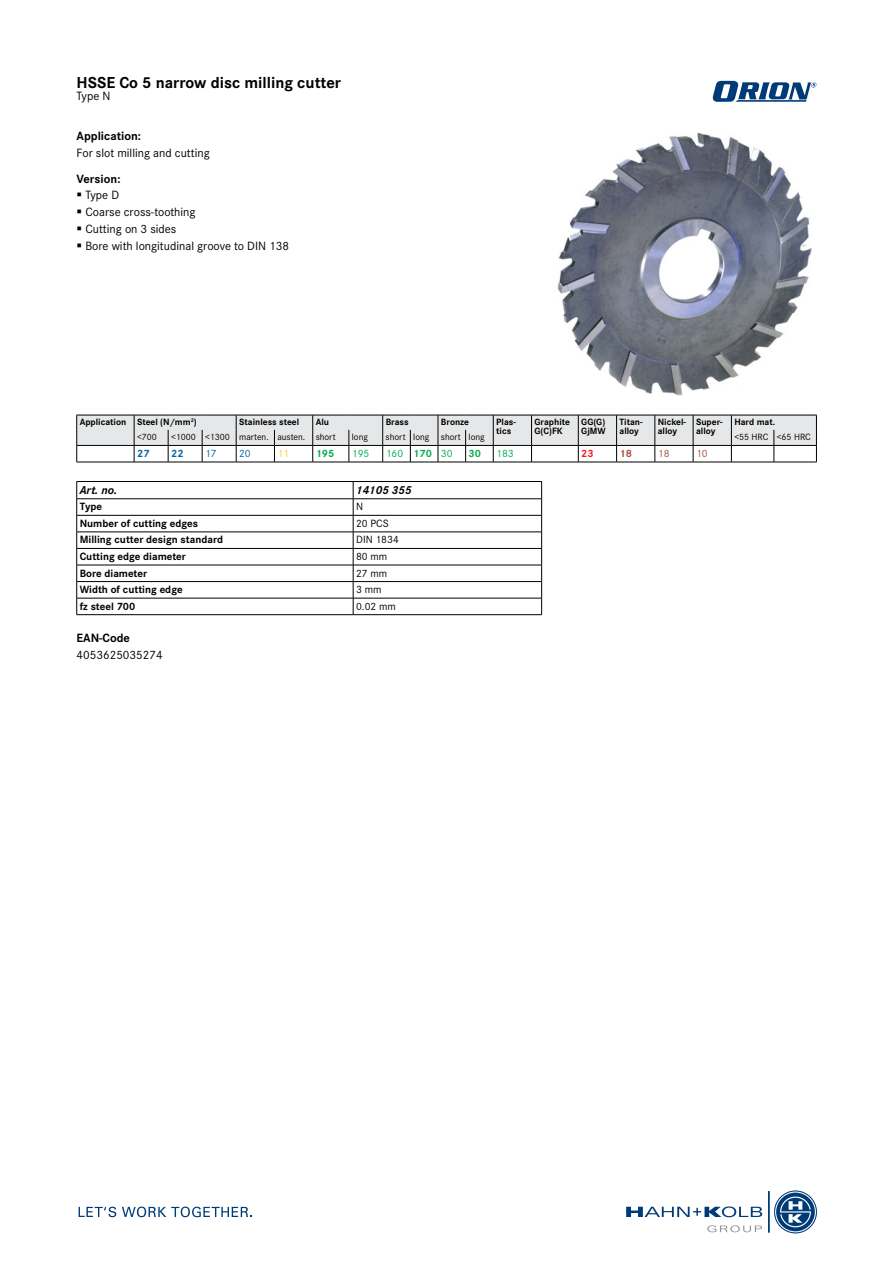
<style>
.page{position:relative;width:893px;height:1263px;background:#fff}
.page>*{position:absolute;margin:0;border:0;box-sizing:border-box;transform-origin:0 0}
.t1{font:700 16.5px "Corporate S Pro";color:#000}
.t2{font:12.45px/16.8px "Corporate S Pro";color:#000}
.t3{font:700 12.45px "Corporate S Pro";color:#000}
.t4{font:12.45px "Corporate S";color:#000}
.t5{font:italic 700 12px "Corporate S Pro";color:#000}
.t6{font:700 10.95px "Corporate S Pro";color:#000}
.t7{font:10.95px "Corporate S Pro";color:#000}
.t8{font:10.95px "Corporate S Pro";color:#00ab4e}
.t9{font:700 10.95px "Corporate S Pro";color:#00ab4e}
.t10{font:700 10.95px "Corporate S Pro";color:#00669b}
.t11{font:10.95px "Corporate S Pro";color:#00669b}
.t12{font:10.95px "Corporate S Pro";color:#aa4e3d}
.t13{font:10.95px "Corporate S Pro";color:#ffcc31}
.t14{font:700 10.95px "Corporate S Pro";color:#ed1d24}
.t15{font:700 10.95px "Corporate S Pro";color:#aa4e3d}
.t16{font:700 9.45px/9.4px "Corporate S Pro";color:#000}
.t17{font:9.45px "Corporate S Pro";color:#000}
.s1{font-weight:700}
</style>
<div class="page">
<img style="left:558px;top:132px;width:253px;height:264px">
<svg style="left:713px;top:81px;width:103px;height:21px"></svg>
<svg style="left:626px;top:1206px;width:136px;height:11px"></svg>
<hr style="left:768px;top:1191px;width:1px;height:41px;background:#003b78">
<svg style="left:775px;top:1191px;width:41px;height:42px"></svg>
<div style="left:774px;top:1191px;width:42px;height:42px;border:2px solid #fff;border-radius:50%"></div>
<div style="left:774px;top:1191px;width:42px;height:42px;border:1px solid #003b78;border-radius:50%"></div>
<svg style="left:707px;top:1225px;width:55px;height:7px"></svg>
<svg style="left:79px;top:1207px;width:37px;height:10px"></svg>
<svg style="left:122px;top:1206px;width:130px;height:11px"></svg>
<svg style="left:76px;top:415px;width:741px;height:48px"></svg>
<hr style="left:774px;top:462px;width:43px;height:1px;background:#000">
<hr style="left:77px;top:481px;width:276px;height:1px;background:#000">
<hr style="left:353px;top:481px;width:189px;height:1px;background:#000">
<hr style="left:77px;top:498px;width:276px;height:1px;background:#000">
<hr style="left:353px;top:498px;width:189px;height:1px;background:#000">
<hr style="left:77px;top:515px;width:276px;height:1px;background:#000">
<hr style="left:353px;top:515px;width:189px;height:1px;background:#000">
<hr style="left:77px;top:532px;width:276px;height:1px;background:#000">
<hr style="left:353px;top:532px;width:189px;height:1px;background:#000">
<hr style="left:77px;top:548px;width:276px;height:1px;background:#000">
<hr style="left:353px;top:548px;width:189px;height:1px;background:#000">
<hr style="left:77px;top:565px;width:276px;height:1px;background:#000">
<hr style="left:353px;top:565px;width:189px;height:1px;background:#000">
<hr style="left:77px;top:581px;width:276px;height:1px;background:#000">
<hr style="left:353px;top:581px;width:189px;height:1px;background:#000">
<hr style="left:77px;top:598px;width:276px;height:1px;background:#000">
<svg style="left:76px;top:482px;width:1px;height:132px"></svg>
<hr style="left:77px;top:614px;width:276px;height:1px;background:#000">
<hr style="left:353px;top:598px;width:189px;height:1px;background:#000">
<svg style="left:353px;top:482px;width:1px;height:132px"></svg>
<svg style="left:541px;top:482px;width:1px;height:132px"></svg>
<hr style="left:353px;top:614px;width:189px;height:1px;background:#000">
<h1 class="t1" style="left:77px;top:69px;width:266px">HSSE Co 5 narrow disc milling cutter</h1>
<h2 class="t4" style="left:77px;top:87px;width:36px">Type N</h2>
<h2 class="t3" style="left:77px;top:126px;width:66px">Application:</h2>
<h2 class="t2" style="left:77px;top:144px;width:135px">For slot milling and cutting</h2>
<h2 class="t3" style="left:77px;top:169px;width:45px">Version:</h2>
<h2 class="t2" style="left:85px;top:186px;width:205px">Type D<br>Coarse cross-toothing<br>Cutting on 3 sides<br>Bore with longitudinal groove to DIN 138</h2>
<p class="t16" style="left:80px;top:416px;width:119px">Application Steel (N/mm<sup>2</sup>)</p>
<p class="t16" style="left:239px;top:416px;width:62px">Stainless steel</p>
<p class="t16" style="left:316px;top:416px;width:15px">Alu</p>
<p class="t16" style="left:386px;top:416px;width:25px">Brass</p>
<p class="t16" style="left:441px;top:416px;width:30px">Bronze</p>
<p class="t16" style="left:496px;top:416px;width:21px">Plas&shy;tics</p>
<p class="t16" style="left:534px;top:416px;width:37px">Graphite<br>G(C)FK</p>
<p class="t16" style="left:581px;top:416px;width:26px">GG(G)<br>GjMW</p>
<p class="t16" style="left:619px;top:416px;width:25px">Titan&shy;alloy</p>
<p class="t16" style="left:658px;top:416px;width:30px">Nickel&shy;alloy</p>
<p class="t16" style="left:696px;top:416px;width:28px">Super&shy;alloy</p>
<p class="t16" style="left:734px;top:416px;width:42px">Hard mat.</p>
<p class="t17" style="left:137px;top:430px;width:21px">&lt;700</p>
<p class="t17" style="left:171px;top:430px;width:166px">&lt;1000 &lt;1300 marten. austen. short</p>
<p class="t17" style="left:352px;top:430px;width:18px">long</p>
<p class="t17" style="left:386px;top:430px;width:101px">short long short long</p>
<p class="t17" style="left:734px;top:430px;width:78px">&lt;55 HRC &lt;65 HRC</p>
<p class="t10" style="left:137px;top:445px;width:14px">27</p>
<p class="t10" style="left:171px;top:445px;width:14px">22</p>
<p class="t11" style="left:205px;top:445px;width:13px">17</p>
<p class="t11" style="left:239px;top:445px;width:13px">20</p>
<p class="t13" style="left:277px;top:445px;width:13px">11</p>
<p class="t9" style="left:316px;top:445px;width:20px">195</p>
<p class="t8" style="left:352px;top:445px;width:19px">195</p>
<p class="t8" style="left:386px;top:445px;width:68px">160 <span class="s1">170</span> 30</p>
<p class="t9" style="left:469px;top:445px;width:14px">30</p>
<p class="t8" style="left:496px;top:445px;width:19px">183</p>
<p class="t14" style="left:581px;top:445px;width:14px">23</p>
<p class="t15" style="left:620px;top:445px;width:14px">18</p>
<p class="t12" style="left:658px;top:445px;width:13px">18</p>
<p class="t12" style="left:696px;top:445px;width:13px">10</p>
<p class="t5" style="left:80px;top:480px;width:39px">Art. no.</p>
<p class="t5" style="left:356px;top:480px;width:57px">14105 355</p>
<p class="t6" style="left:80px;top:498px;width:24px">Type</p>
<p class="t7" style="left:356px;top:499px;width:9px">N</p>
<p class="t6" style="left:80px;top:515px;width:120px">Number of cutting edges</p>
<p class="t7" style="left:356px;top:515px;width:34px">20 PCS</p>
<p class="t6" style="left:80px;top:531px;width:145px">Milling cutter design standard</p>
<p class="t7" style="left:356px;top:532px;width:44px">DIN 1834</p>
<p class="t6" style="left:80px;top:548px;width:108px">Cutting edge diameter</p>
<p class="t7" style="left:356px;top:548px;width:33px">80 mm</p>
<p class="t6" style="left:80px;top:564px;width:69px">Bore diameter</p>
<p class="t7" style="left:356px;top:565px;width:33px">27 mm</p>
<p class="t6" style="left:80px;top:581px;width:104px">Width of cutting edge</p>
<p class="t7" style="left:356px;top:581px;width:27px">3 mm</p>
<p class="t6" style="left:80px;top:597px;width:57px">fz steel 700</p>
<p class="t7" style="left:356px;top:598px;width:41px">0.02 mm</p>
<h2 class="t3" style="left:77px;top:628px;width:55px">EAN-Code</h2>
<h2 class="t2" style="left:77px;top:646px;width:88px">4053625035274</h2>
</div>
